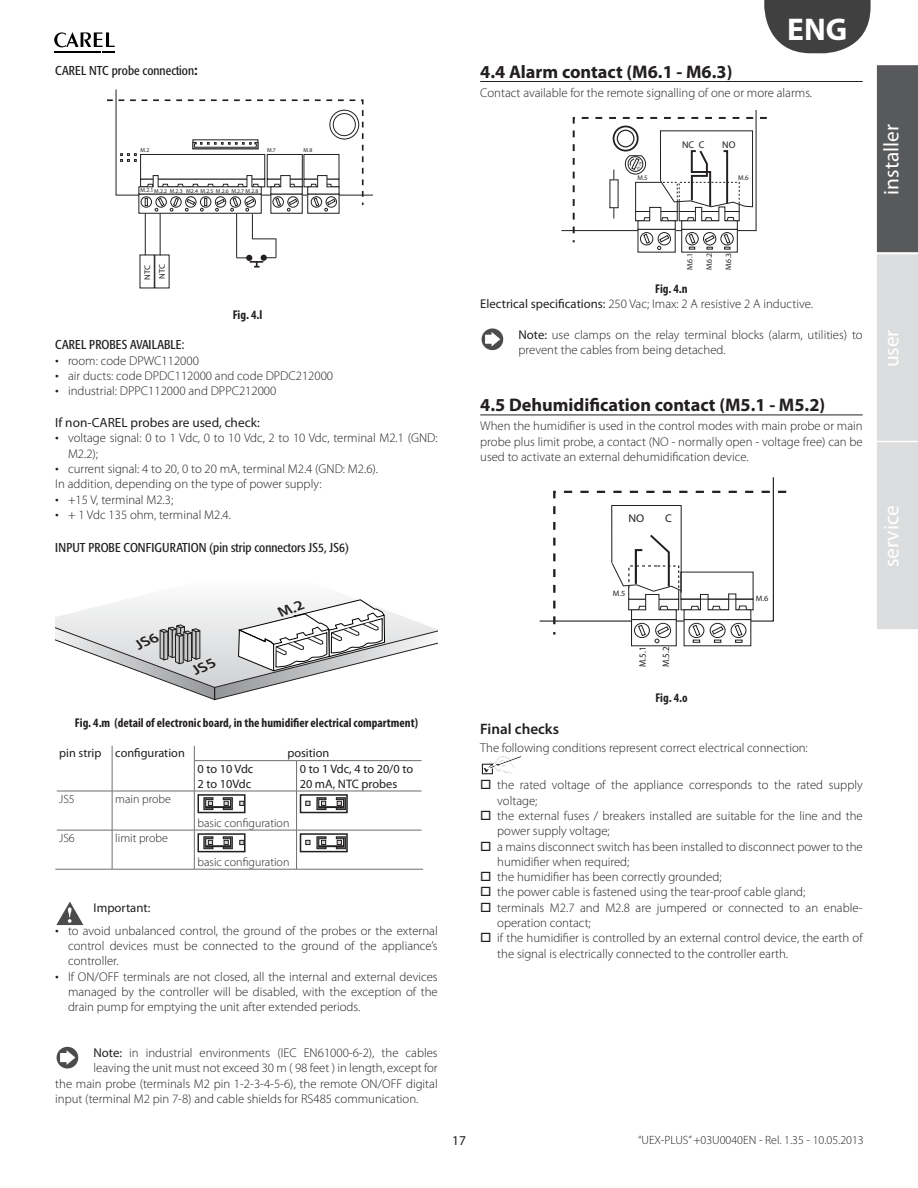
<style>
.page{position:relative;width:918px;height:1188px;background:#fff}
.page>*{position:absolute;margin:0;border:0;box-sizing:border-box;transform-origin:0 0}
.t1{font:700 31.5px "Myriad Pro";color:#fff}
.t2{font:21.3px "Myriad Pro";color:#fff}
.t3{font:700 18.3px "Myriad Pro";color:#231f20}
.t4{font:600 15.15px "Myriad Pro";color:#231f20}
.t5{font:13.5px "Myriad Pro";color:#231f20}
.t6{font:13.35px "Myriad Pro";color:#231f20}
.t7{font:300 12.75px/15.3px "Myriad Pro";color:#231f20}
.t8{font:condensed 12.75px "Formata";color:#231f20}
.t9{font:700 condensed 12.75px "Myriad Pro";color:#231f20}
.t10{font:12.75px "Myriad Pro";color:#231f20}
.t11{font:12.3px/14.7px "Myriad Pro";color:#231f20}
.t12{font:300 12px "Myriad Pro";color:#231f20}
.t13{font:11.25px "Myriad Pro";color:#231f20;scale:1.05 1}
.t14{font:9.75px "Myriad Pro";color:#231f20}
.t15{font:9.45px "Myriad Pro";color:#231f20;scale:.96 1}
.t16{font:8.25px/14.7px "Myriad Pro";letter-spacing:-.015em;color:#231f20;scale:1.04 1}
.t17{font:7.8px "Myriad Pro";color:#231f20}
.t18{font:7.8px "Myriad Pro";color:#231f20;scale:1.05 1}
.t19{font:6.9px "Myriad Pro";color:#231f20}
.t20{font:5.7px "Myriad Pro";color:#231f20}
.s1{font-family:"Myriad Pro";font-weight:600;font-stretch:normal;font-size:15.15px}
.s2{font-size:15px}
.s3{font-weight:700;font-stretch:condensed}
.s4{font-weight:400}
</style>
<div class="page">
<svg style="left:54px;top:32px;width:61px;height:21px"></svg>
<svg style="left:764px;top:0;width:107px;height:53px;background:#5e5e5e"></svg>
<svg style="left:876px;top:65px;width:42px;height:564px;background:#b2b3b4"></svg>
<div style="left:154px;top:255px;width:16px;height:33px;border:1px solid #231f20"></div>
<svg style="left:107px;top:89px;width:266px;height:179px"></svg>
<svg style="left:130px;top:598px;width:224px;height:1px"></svg>
<hr style="left:112px;top:791px;width:1px;height:39px;background:#6d6e70">
<hr style="left:194px;top:791px;width:1px;height:39px;background:#6d6e70">
<hr style="left:296px;top:791px;width:1px;height:39px;background:#6d6e70">
<hr style="left:57px;top:830px;width:137px;height:1px;background:#6d6e70">
<hr style="left:112px;top:830px;width:1px;height:39px;background:#6d6e70">
<hr style="left:194px;top:830px;width:103px;height:1px;background:#6d6e70">
<hr style="left:194px;top:830px;width:1px;height:39px;background:#6d6e70">
<hr style="left:297px;top:830px;width:125px;height:1px;background:#6d6e70">
<hr style="left:296px;top:830px;width:1px;height:39px;background:#6d6e70">
<hr style="left:112px;top:869px;width:82px;height:1px;background:#6d6e70">
<hr style="left:55px;top:869px;width:57px;height:1px;background:#6d6e70">
<hr style="left:194px;top:869px;width:229px;height:1px;background:#6d6e70">
<svg style="left:203px;top:836px;width:40px;height:13px"></svg>
<div style="left:198px;top:833px;width:48px;height:19px;border:2px solid #231f20"></div>
<svg style="left:305px;top:836px;width:40px;height:13px"></svg>
<div style="left:300px;top:833px;width:48px;height:19px;border:2px solid #231f20"></div>
<svg style="left:57px;top:902px;width:26px;height:23px"></svg>
<div style="left:57px;top:1047px;width:21px;height:22px;background:#4c4c4e;border-radius:50%"></div>
<svg style="left:60px;top:1050px;width:15px;height:15px"></svg>
<hr style="left:480px;top:81px;width:383px;height:1px;background:#231f20">
<hr style="left:480px;top:415px;width:383px;height:1px;background:#231f20">
<div style="left:482px;top:328px;width:21px;height:22px;background:#4c4c4e;border-radius:50%"></div>
<svg style="left:485px;top:332px;width:15px;height:15px"></svg>
<svg style="left:482px;top:755px;width:39px;height:20px"></svg>
<svg style="left:539px;top:477px;width:248px;height:166px"></svg>
<svg style="left:55px;top:599px;width:383px;height:225px"></svg>
<svg style="left:561px;top:110px;width:206px;height:140px"></svg>
<p class="t8" style="left:55px;top:65px;width:144px">CAREL NTC probe connection<span class="s1">:</span></p>
<p class="t20" style="left:141px;top:148px;width:10px">M.2</p>
<p class="t20" style="left:267px;top:148px;width:10px">M.7</p>
<p class="t20" style="left:304px;top:148px;width:10px">M.8</p>
<p class="t20" style="left:141px;top:189px;width:119px">M.2.1M.2.2 M.2.3 M2.4 M.2.5 M.2.6 M.2.7 M.2.8</p>
<h1 class="t1" style="left:787px;top:17px;width:62px">ENG</h1>
<h3 class="t3" style="left:480px;top:64px;width:254px">4.4 Alarm contact (M6.1 - M6.3)</h3>
<p class="t7" style="left:480px;top:86px;width:333px">Contact available for the remote signalling of one or more alarms.</p>
<p class="t14" style="left:682px;top:141px;width:24px">NC C</p>
<p class="t14" style="left:722px;top:141px;width:15px">NO</p>
<p class="t19" style="left:637px;top:175px;width:12px">M.5</p>
<p class="t19" style="left:738px;top:175px;width:12px">M.6</p>
<h2 class="t2" style="left:883px;top:195px;width:72px;rotate:-90deg">installer</h2>
<p class="t16" style="left:141px;top:280px;width:16px;rotate:-90deg">NTC<br>NTC</p>
<p class="t9" style="left:233px;top:310px;width:31px">Fig. 4.l</p>
<p class="t8" style="left:55px;top:339px;width:131px">CAREL PROBES AVAILABLE:</p>
<p class="t7" style="left:55px;top:353px;width:145px"><span class="s2">•</span> room: code DPWC112000</p>
<p class="t7" style="left:55px;top:369px;width:279px"><span class="s2">•</span> air ducts: code DPDC112000 and code DPDC212000</p>
<p class="t7" style="left:55px;top:384px;width:223px"><span class="s2">•</span> industrial: DPPC112000 and DPPC212000</p>
<p class="t6" style="left:55px;top:418px;width:206px">If non-CAREL probes are used, check:</p>
<p class="t7" style="left:68px;top:431px;width:371px;text-indent:-13px"><span class="s2">•</span> voltage signal: 0 to 1 Vdc, 0 to 10 Vdc, 2 to 10 Vdc, terminal M2.1 (GND:<br>M2.2);</p>
<p class="t7" style="left:55px;top:462px;width:324px"><span class="s2">•</span> current signal: 4 to 20, 0 to 20 mA, terminal M2.4 (GND: M2.6).<br>In addition, depending on the type of power supply:</p>
<p class="t7" style="left:55px;top:493px;width:119px"><span class="s2">•</span> +15 V, terminal M2.3;</p>
<p class="t7" style="left:55px;top:508px;width:177px"><span class="s2">•</span> + 1 Vdc 135 ohm, terminal M2.4.</p>
<p class="t8" style="left:55px;top:543px;width:295px">INPUT PROBE CONFIGURATION (pin strip connectors JS5, JS6)</p>
<p class="t17" style="left:687px;top:270px;width:19px;rotate:-90deg">M.6.1</p>
<p class="t17" style="left:706px;top:270px;width:19px;rotate:-90deg">M.6.2</p>
<p class="t17" style="left:726px;top:270px;width:19px;rotate:-90deg">M.6.3</p>
<p class="t7" style="left:480px;top:282px;width:334px;text-indent:175px"><span class="s3">Fig. 4.n<br></span><span class="s4">Electrical specifications:</span> 250 Vac; Imax: 2 A resistive 2 A inductive.</p>
<p class="t7" style="left:519px;top:328px;width:346px"><span class="s4">Note:</span> use clamps on the relay terminal blocks (alarm, utilities) to prevent the cables from being detached.</p>
<h3 class="t3" style="left:480px;top:398px;width:347px">4.5 Dehumidification contact (M5.1 - M5.2)</h3>
<p class="t7" style="left:480px;top:419px;width:384px;text-align:justify">When the humidifier is used in the control modes with main probe or main probe plus limit probe, a contact (NO - normally open - voltage free) can be used to activate an external dehumidification device.</p>
<p class="t13" style="left:628px;top:514px;width:17px">NO</p>
<p class="t13" style="left:665px;top:514px;width:8px">C</p>
<p class="t18" style="left:613px;top:590px;width:13px">M.5</p>
<p class="t18" style="left:756px;top:595px;width:13px">M.6</p>
<p class="t9" style="left:75px;top:718px;width:345px">Fig. 4.m (detail of electronic board, in the humidifier electrical compartment)</p>
<p class="t11" style="left:59px;top:747px;width:127px">pin strip configuration</p>
<p class="t11" style="left:287px;top:747px;width:43px">position</p>
<p class="t11" style="left:198px;top:762px;width:57px">0 to 10 Vdc<br>2 to 10Vdc</p>
<p class="t11" style="left:300px;top:762px;width:115px">0 to 1 Vdc, 4 to 20/0 to<br>20 mA, NTC probes</p>
<p class="t12" style="left:59px;top:795px;width:17px">JS5</p>
<p class="t12" style="left:115px;top:795px;width:57px">main probe</p>
<p class="t12" style="left:198px;top:818px;width:93px">basic configuration</p>
<p class="t12" style="left:59px;top:834px;width:17px">JS6</p>
<p class="t12" style="left:115px;top:834px;width:54px">limit probe</p>
<p class="t12" style="left:198px;top:857px;width:93px">basic configuration</p>
<p class="t10" style="left:94px;top:903px;width:58px">Important:</p>
<p class="t7" style="left:68px;top:924px;width:371px;text-align:justify;text-indent:-13px"><span class="s2">•</span> to avoid unbalanced control, the ground of the probes or the external control devices must be connected to the ground of the appliance’s controller.</p>
<p class="t7" style="left:68px;top:970px;width:371px;text-align:justify;text-indent:-13px"><span class="s2">•</span> If ON/OFF terminals are not closed, all the internal and external devices managed by the controller will be disabled, with the exception of the drain pump for emptying the unit after extended periods.</p>
<p class="t7" style="left:94px;top:1046px;width:346px"><span class="s4">Note:</span> in industrial environments (IEC EN61000-6-2), the cables</p>
<p class="t7" style="left:94px;top:1061px;width:346px">leaving the unit must not exceed 30 m ( 98 feet ) in length, except for</p>
<p class="t7" style="left:55px;top:1077px;width:384px">the main probe (terminals M2 pin 1-2-3-4-5-6), the remote ON/OFF digital</p>
<p class="t7" style="left:55px;top:1092px;width:365px">input (terminal M2 pin 7-8) and cable shields for RS485 communication.</p>
<p class="t15" style="left:639px;top:667px;width:23px;rotate:-90deg">M.5.1</p>
<p class="t15" style="left:662px;top:667px;width:23px;rotate:-90deg">M.5.2</p>
<p class="t9" style="left:655px;top:693px;width:34px">Fig. 4.o</p>
<p class="t4" style="left:480px;top:723px;width:80px">Final checks</p>
<p class="t7" style="left:480px;top:741px;width:329px">The following conditions represent correct electrical connection:</p>
<p class="t7" style="left:497px;top:778px;width:367px;text-indent:-17px">□ the rated voltage of the appliance corresponds to the rated supply voltage;</p>
<p class="t7" style="left:497px;top:809px;width:367px;text-indent:-17px">□ the external fuses / breakers installed are suitable for the line and the power supply voltage;</p>
<p class="t7" style="left:497px;top:840px;width:367px;text-indent:-17px">□ a mains disconnect switch has been installed to disconnect power to the humidifier when required;</p>
<p class="t7" style="left:480px;top:870px;width:243px">□ the humidifier has been correctly grounded;</p>
<p class="t7" style="left:480px;top:885px;width:327px">□ the power cable is fastened using the tear-proof cable gland;</p>
<p class="t7" style="left:497px;top:901px;width:367px;text-indent:-17px">□ terminals M2.7 and M2.8 are jumpered or connected to an enable&shy;operation contact;</p>
<p class="t7" style="left:497px;top:931px;width:367px;text-indent:-17px">□ if the humidifier is controlled by an external control device, the earth of the signal is electrically connected to the controller earth.</p>
<p class="t5" style="left:452px;top:1135px;width:15px">17</p>
<p class="t12" style="left:638px;top:1135px;width:227px">“UEX-PLUS” +03U0040EN - Rel. 1.35 - 10.05.2013</p>
<h2 class="t2" style="left:883px;top:367px;width:39px;rotate:-90deg">user</h2>
<h2 class="t2" style="left:883px;top:567px;width:64px;rotate:-90deg">service</h2>
</div>
